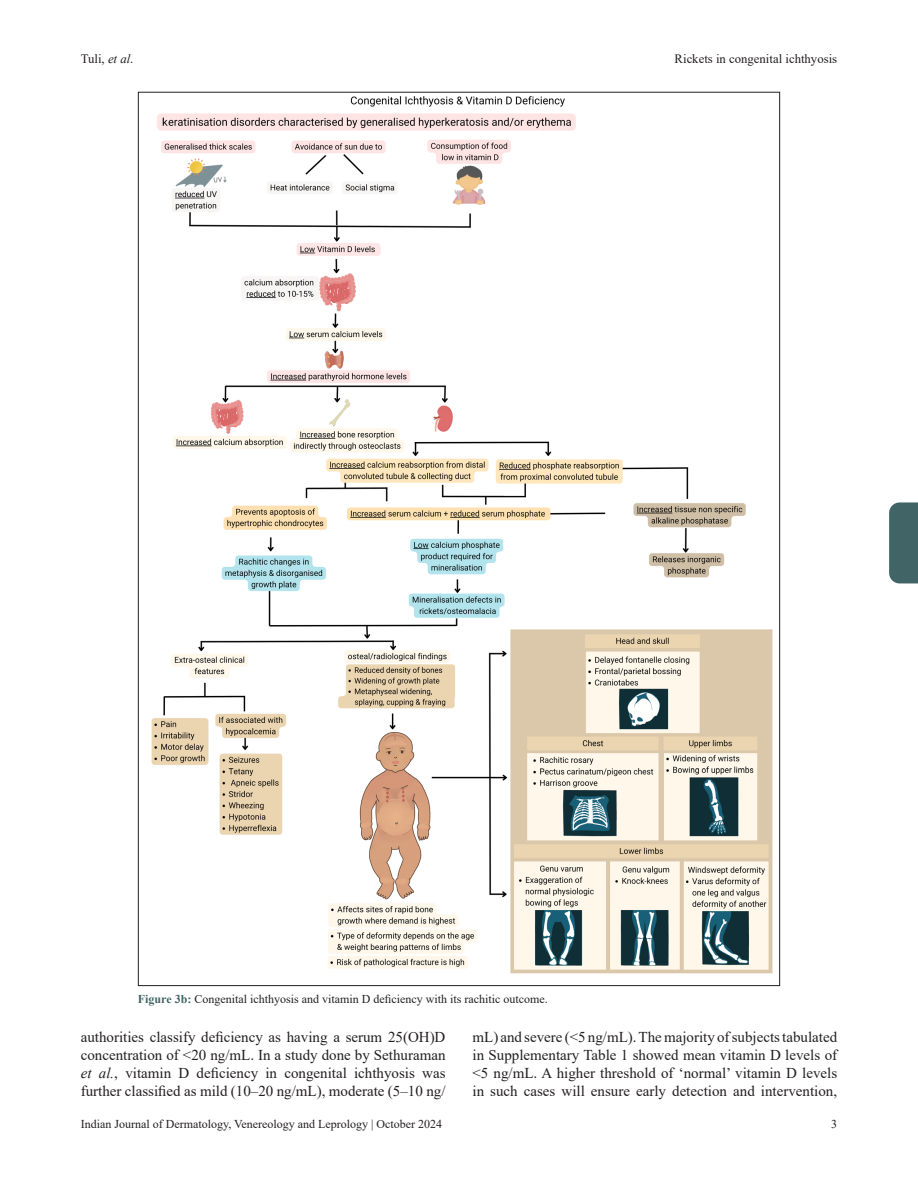
<style>
.page{position:relative;width:918px;height:1188px;background:#fff}
.page>*{position:absolute;margin:0;border:0;box-sizing:border-box;transform-origin:0 0}
.para{font:15px/18px "Times New Roman";color:#231f20;text-align:justify}
.t1{font:12.75px "Times New Roman";color:#231f20}
.float_figure_figure{font:12px "Times New Roman";color:#231f20}
.s1{font-style:italic}
.s2{font-weight:700;color:#416466}
</style>
<div class="page">
<div style="left:889px;top:502px;width:29px;height:81px;background:#416466"></div>
<img style="left:151px;top:96px;width:622px;height:878px">
<p class="t1" style="left:81px;top:50px;width:54px">Tuli, <span class="s1">et al</span>.</p>
<p class="t1" style="left:675px;top:50px;width:164px">Rickets in congenital ichthyosis</p>
<p class="float_figure_figure" style="left:138px;top:990px;width:411px"><span class="s2">Figure 3b:</span> Congenital ichthyosis and vitamin D deficiency with its rachitic outcome.</p>
<p class="para" style="left:81px;top:1027px;width:366px">authorities classify deficiency as having a serum 25(OH)D concentration of &lt;20 ng/mL. In a study done by Sethuraman <span class="s1">et al.</span>, vitamin D deficiency in congenital ichthyosis was further classified as mild (10–20 ng/mL), moderate (5–10 ng/</p>
<p class="para" style="left:472px;top:1027px;width:366px">mL) and severe (&lt;5 ng/mL). The majority of subjects tabulated in Supplementary Table 1 showed mean vitamin D levels of &lt;5 ng/mL. A higher threshold of ‘normal’ vitamin D levels in such cases will ensure early detection and intervention,</p>
<p class="float_figure_figure" style="left:81px;top:1116px;width:363px">Indian Journal of Dermatology, Venereology and Leprology | October 2024</p>
<p class="float_figure_figure" style="left:831px;top:1116px;width:7px">3</p>
</div>
